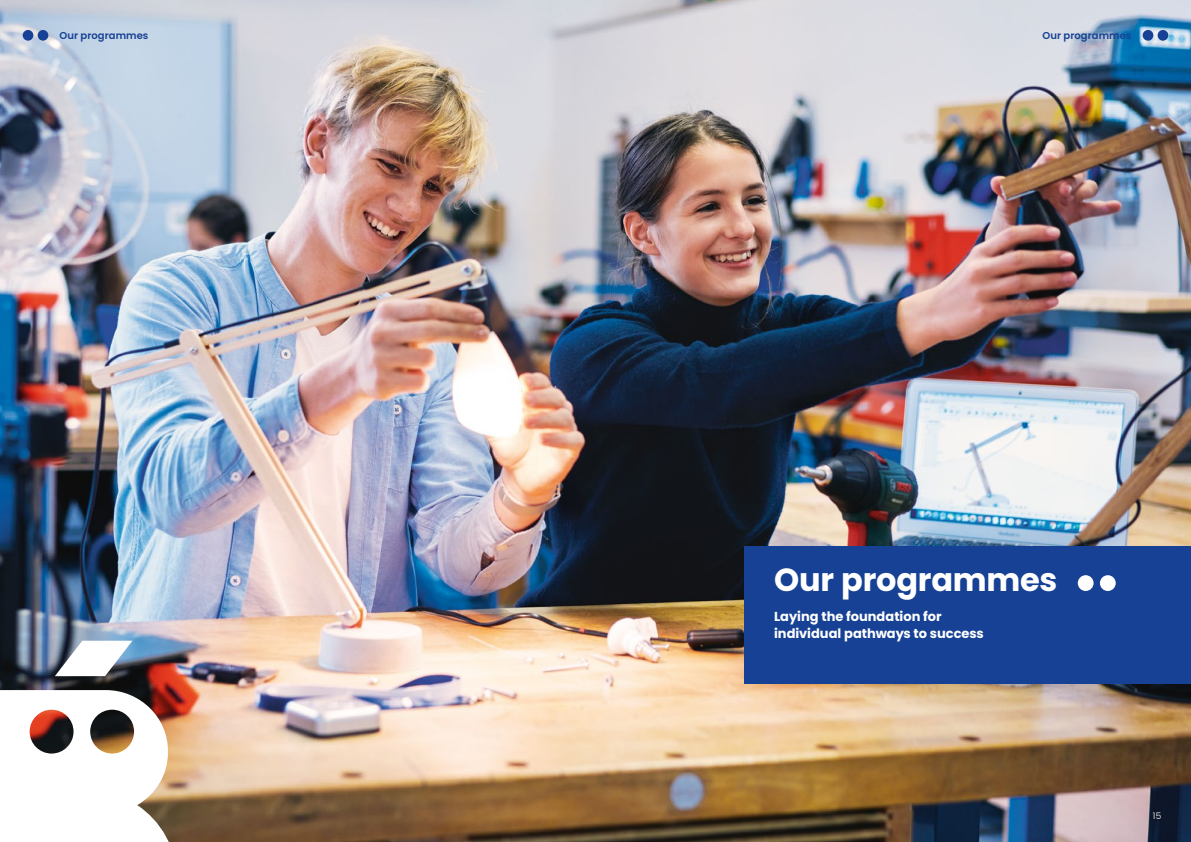
<style>
.page{position:relative;width:1191px;height:842px;background:#fff}
.page>*{position:absolute;margin:0;border:0;box-sizing:border-box;transform-origin:0 0}
.t1{font:700 32px "Poppins";letter-spacing:-.005em;color:#fff}
.t2{font:700 13px/17px "Poppins";color:#fff}
.t3{font:600 10px "Poppins";letter-spacing:.005em;color:#164194}
.t4{font:300 9px "Poppins";color:#fff}
</style>
<div class="page">
<img style="left:0;top:0;width:1191px;height:842px">
<div style="left:1157px;top:30px;width:11px;height:11px;background:#164194;border-radius:50%"></div>
<div style="left:1142px;top:30px;width:11px;height:11px;background:#164194;border-radius:50%"></div>
<div style="left:23px;top:30px;width:10px;height:11px;background:#164194;border-radius:50%"></div>
<div style="left:38px;top:30px;width:10px;height:11px;background:#164194;border-radius:50%"></div>
<svg style="left:55px;top:641px;width:77px;height:35px"></svg>
<svg style="left:0;top:690px;width:177px;height:152px"></svg>
<div style="left:744px;top:546px;width:447px;height:137px;background:#164194"></div>
<div style="left:1077px;top:575px;width:16px;height:16px;background:#fff;border-radius:50%"></div>
<div style="left:1100px;top:575px;width:15px;height:16px;background:#fff;border-radius:50%"></div>
<p class="t3" style="left:60px;top:30px;width:90px">Our programmes</p>
<p class="t3" style="left:1042px;top:30px;width:90px">Our programmes</p>
<h1 class="t1" style="left:774px;top:561px;width:285px">Our programmes</h1>
<p class="t2" style="left:774px;top:608px;width:211px">Laying the foundation for individual pathways to success</p>
<p class="t4" style="left:1153px;top:811px;width:10px">15</p>
</div>
